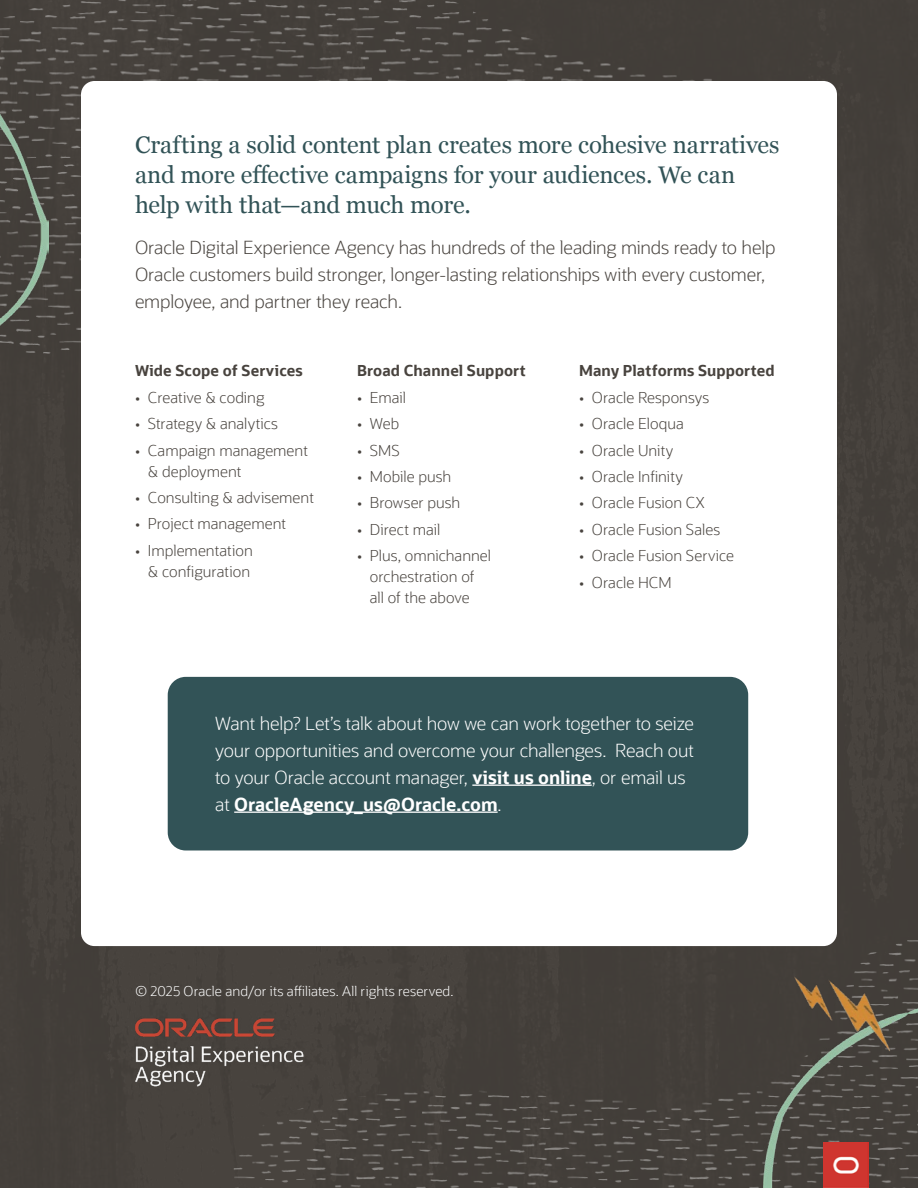
<style>
.page{position:relative;width:918px;height:1188px;background:#44403b}
.page>*{position:absolute;margin:0;border:0;box-sizing:border-box;transform-origin:0 0}
.t1{font:24px/30px "Georgia";letter-spacing:-.01em;color:#325357}
.t2{font:300 18px/27px "Oracle Sans";letter-spacing:-.01em;color:#fff}
.t3{font:300 18px/27px "Oracle Sans";letter-spacing:-.01em;color:#48433e}
.t4{font:300 15px/21px "Oracle Sans";color:#48433e}
.t5{font:700 15px "Oracle Sans";letter-spacing:.01em;color:#48433e}
.t6{font:300 13.5px "Oracle Sans";letter-spacing:.01em;color:#fff}
.s1{font-weight:700}
</style>
<div class="page">
<img style="left:0;top:0;width:844px;height:354px">
<div style="left:224px;top:923px;width:694px;height:265px;background:#443f3a"></div>
<img style="left:0;top:41px;width:49px;height:313px">
<img style="left:764px;top:1005px;width:154px;height:183px">
<img style="left:800px;top:967px;width:109px;height:94px">
<img style="left:776px;top:968px;width:68px;height:59px">
<img style="left:824px;top:1143px;width:45px;height:45px">
<div style="left:81px;top:81px;width:756px;height:865px;background:#fff;border-radius:14px"></div>
<img style="left:135px;top:1017px;width:170px;height:69px">
<div style="left:168px;top:677px;width:580px;height:174px;background:#325357;border-radius:18px"></div>
<hr style="left:472px;top:785px;width:120px;height:1px;background:#fff">
<hr style="left:234px;top:812px;width:264px;height:1px;background:#fff">
<h1 class="t1" style="left:135px;top:129px;width:646px">Crafting a solid content plan creates more cohesive narratives and more effective campaigns for your audiences. We can help with that—and much more.</h1>
<p class="t3" style="left:135px;top:234px;width:642px">Oracle Digital Experience Agency has hundreds of the leading minds ready to help<br>Oracle customers build stronger, longer-lasting relationships with every customer, employee, and partner they reach.</p>
<p class="t5" style="left:135px;top:361px;width:169px">Wide Scope of Services</p>
<p class="t4" style="left:135px;top:387px;width:131px">• Creative &amp; coding</p>
<p class="t4" style="left:135px;top:413px;width:145px">• Strategy &amp; analytics</p>
<p class="t4" style="left:148px;top:440px;width:161px;text-indent:-13px">• Campaign management &amp; deployment</p>
<p class="t4" style="left:135px;top:487px;width:180px">• Consulting &amp; advisement</p>
<p class="t4" style="left:135px;top:514px;width:153px">• Project management</p>
<p class="t4" style="left:135px;top:540px;width:119px;text-align:right">• Implementation &amp; configuration</p>
<p class="t5" style="left:357px;top:361px;width:170px">Broad Channel Support</p>
<p class="t4" style="left:357px;top:387px;width:51px">• Email</p>
<p class="t4" style="left:357px;top:413px;width:44px">• Web</p>
<p class="t4" style="left:357px;top:440px;width:44px">• SMS</p>
<p class="t4" style="left:357px;top:466px;width:96px">• Mobile push</p>
<p class="t4" style="left:357px;top:493px;width:105px">• Browser push</p>
<p class="t4" style="left:357px;top:519px;width:85px">• Direct mail</p>
<p class="t4" style="left:357px;top:545px;width:136px;text-align:center">• Plus, omnichannel orchestration of<br>all of the above</p>
<p class="t5" style="left:579px;top:361px;width:197px">Many Platforms Supported</p>
<p class="t4" style="left:579px;top:387px;width:132px">• Oracle Responsys</p>
<p class="t4" style="left:579px;top:413px;width:106px">• Oracle Eloqua</p>
<p class="t4" style="left:579px;top:440px;width:96px">• Oracle Unity</p>
<p class="t4" style="left:579px;top:466px;width:105px">• Oracle Infinity</p>
<p class="t4" style="left:579px;top:493px;width:127px">• Oracle Fusion CX</p>
<p class="t4" style="left:579px;top:519px;width:143px">• Oracle Fusion Sales</p>
<p class="t4" style="left:579px;top:545px;width:157px">• Oracle Fusion Service</p>
<p class="t4" style="left:579px;top:572px;width:94px">• Oracle HCM</p>
<p class="t2" style="left:215px;top:710px;width:480px">Want help? Let’s talk about how we can work together to seize your opportunities and overcome your challenges. Reach out to your Oracle account manager, <span class="s1">visit us online</span>, or email us at <span class="s1">OracleAgency_us@Oracle.com</span>.</p>
<p class="t6" style="left:135px;top:983px;width:320px">© 2025 Oracle and/or its affiliates. All rights reserved.</p>
</div>
